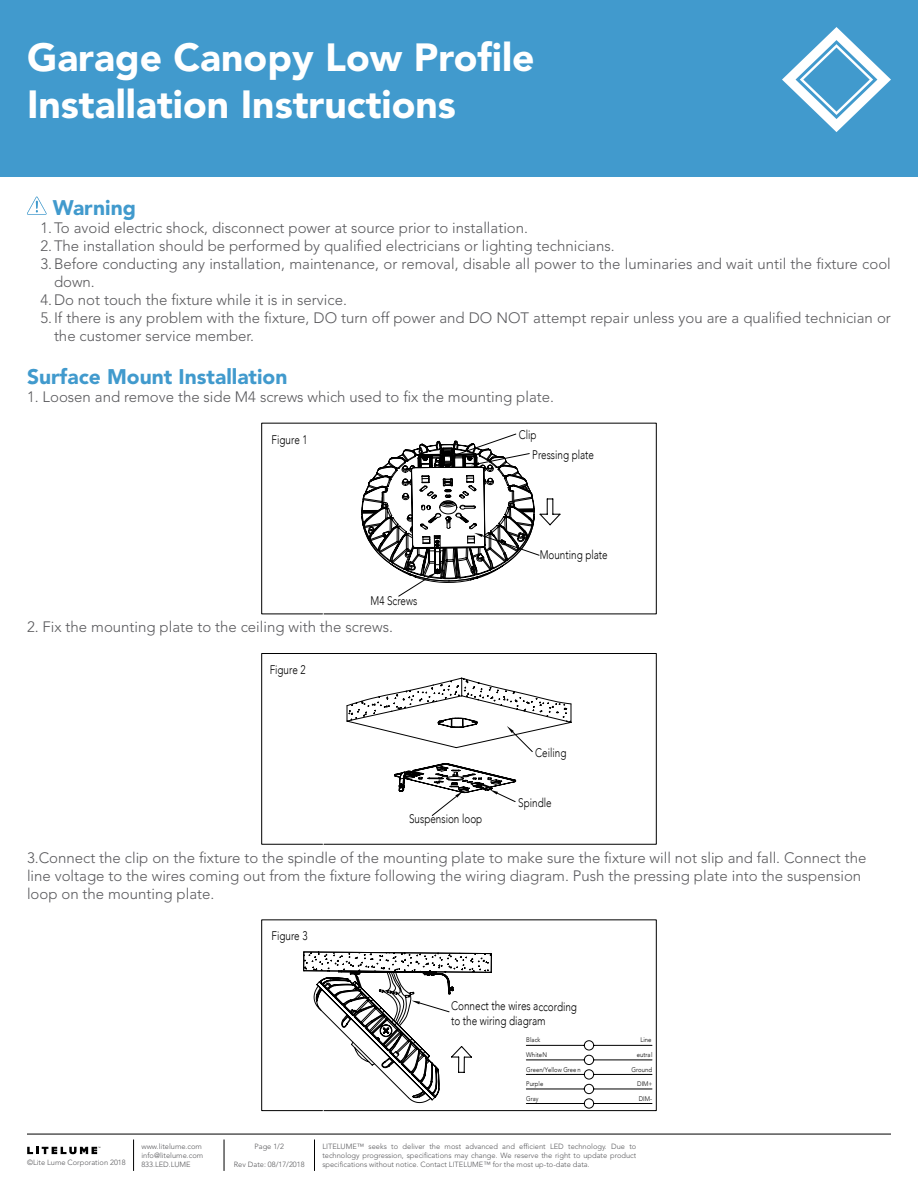
<style>
.page{position:relative;width:918px;height:1188px;background:#fff}
.page>*{position:absolute;margin:0;border:0;box-sizing:border-box;transform-origin:0 0}
.t1{font:900 39px/46.8px "Avenir LT Std";color:#fff}
.t2{font:900 21px "Avenir LT Std";color:#419acd}
.t3{font:300 15px/18px "Avenir LT Std";color:#59595c}
.t4{font:300 12.45px/19.5px "Avenir";color:#000;scale:.8 1}
.t5{font:300 7.5px/9px "Avenir LT Std";color:#59595c;text-align:justify}
.t6{font:300 6.6px "Avenir";color:#000;scale:.9 1}
.t7{font:300 6.6px "Avenir";color:#000;scale:.88 1}
</style>
<div class="page">
<div style="left:0;top:0;width:918px;height:177px;background:#419acd"></div>
<svg style="left:782px;top:27px;width:109px;height:105px"></svg>
<hr style="left:27px;top:1134px;width:864px;height:1px;background:#000">
<hr style="left:133px;top:1140px;width:1px;height:31px;background:#000">
<hr style="left:224px;top:1140px;width:1px;height:31px;background:#000">
<hr style="left:314px;top:1140px;width:1px;height:31px;background:#000">
<svg style="left:27px;top:1147px;width:73px;height:7px"></svg>
<svg style="left:27px;top:197px;width:20px;height:18px"></svg>
<svg style="left:261px;top:423px;width:396px;height:192px"></svg>
<svg style="left:361px;top:433px;width:200px;height:164px"></svg>
<svg style="left:261px;top:653px;width:396px;height:192px"></svg>
<svg style="left:346px;top:678px;width:226px;height:139px"></svg>
<svg style="left:261px;top:919px;width:396px;height:192px"></svg>
<svg style="left:526px;top:1040px;width:127px;height:69px"></svg>
<svg style="left:303px;top:951px;width:189px;height:152px"></svg>
<h1 class="t1" style="left:27px;top:34px;width:509px">Garage Canopy Low Profile<br>Installation Instructions</h1>
<h2 class="t2" style="left:53px;top:195px;width:85px">Warning</h2>
<p class="t3" style="left:40px;top:219px;width:489px">1.To avoid electric shock, disconnect power at source prior to installation.</p>
<p class="t3" style="left:40px;top:237px;width:576px">2.The installation should be performed by qualified electricians or lighting technicians.</p>
<p class="t3" style="left:40px;top:255px;width:852px">3.Before conducting any installation, maintenance, or removal, disable all power to the luminaries and wait until the fixture cool</p>
<p class="t3" style="left:54px;top:273px;width:42px">down.</p>
<p class="t3" style="left:40px;top:291px;width:308px">4.Do not touch the fixture while it is in service.</p>
<p class="t3" style="left:40px;top:309px;width:852px">5.If there is any problem with the fixture, DO turn off power and DO NOT attempt repair unless you are a qualified technician or</p>
<p class="t3" style="left:54px;top:327px;width:202px">the customer service member.</p>
<h2 class="t2" style="left:27px;top:364px;width:262px">Surface Mount Installation</h2>
<p class="t3" style="left:27px;top:388px;width:529px">1. Loosen and remove the side M4 screws which used to fix the mounting plate.</p>
<p class="t4" style="left:272px;top:430px;width:46px">Figure 1</p>
<p class="t4" style="left:532px;top:425px;width:79px;text-indent:-14px">Clip<br>Pressing plate</p>
<p class="t4" style="left:371px;top:591px;width:60px">M4 Screws</p>
<p class="t3" style="left:27px;top:618px;width:368px">2. Fix the mounting plate to the ceiling with the screws.</p>
<p class="t4" style="left:270px;top:660px;width:46px">Figure 2</p>
<p class="t4" style="left:540px;top:545px;width:87px">Mounting plate</p>
<p class="t4" style="left:535px;top:743px;width:41px">Ceiling</p>
<p class="t4" style="left:518px;top:793px;width:43px">Spindle</p>
<p class="t4" style="left:409px;top:809px;width:93px">Suspension loop</p>
<p class="t3" style="left:27px;top:848px;width:841px">3.Connect the clip on the fixture to the spindle of the mounting plate to make sure the fixture will not slip and fall. Connect the line voltage to the wires coming out from the fixture following the wiring diagram. Push the pressing plate into the suspension loop on the mounting plate.</p>
<p class="t4" style="left:272px;top:926px;width:46px">Figure 3</p>
<p class="t5" style="left:141px;top:1142px;width:63px;text-align:left">www.litelume.com info@litelume.com<br>833.LED.LUME</p>
<p class="t5" style="left:255px;top:1142px;width:31px">Page 1/2</p>
<p class="t5" style="left:27px;top:1158px;width:100px">©Lite Lume Corporation 2018</p>
<p class="t5" style="left:234px;top:1160px;width:72px">Rev Date: 08/17/2018</p>
<p class="t4" style="left:451px;top:999px;width:159px;line-height:14.7px">Connect the wires according to the wiring diagram</p>
<p class="t6" style="left:526px;top:1036px;width:17px">Black</p>
<p class="t6" style="left:526px;top:1051px;width:24px">WhiteN</p>
<p class="t6" style="left:637px;top:1051px;width:19px">eutral</p>
<p class="t7" style="left:526px;top:1066px;width:63px">Green/Yellow Gree n</p>
<p class="t6" style="left:632px;top:1066px;width:24px">Ground</p>
<p class="t6" style="left:640px;top:1036px;width:14px">Line</p>
<p class="t7" style="left:526px;top:1080px;width:21px">Purple</p>
<p class="t6" style="left:637px;top:1080px;width:19px">DIM+</p>
<p class="t7" style="left:526px;top:1095px;width:15px">Gray</p>
<p class="t6" style="left:639px;top:1095px;width:16px">DIM-</p>
<p class="t5" style="left:322px;top:1142px;width:316px">LITELUME™ seeks to deliver the most advanced and efficient LED technology. Due to technology progression, specifications may change. We reserve the right to update product specifications without notice. Contact LITELUME™ for the most up-to-date data.</p>
</div>
